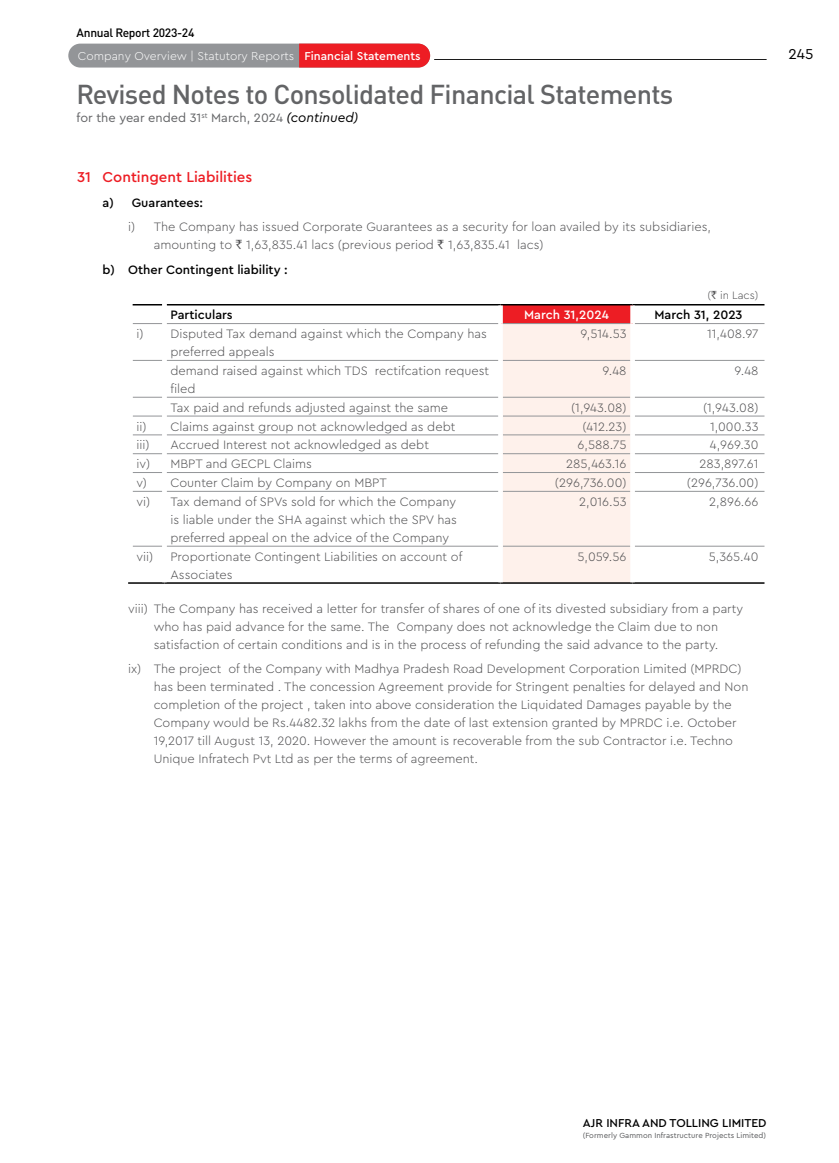
<style>
.page{position:relative;width:839px;height:1163px;background:#fff}
.page>*{position:absolute;margin:0;border:0;box-sizing:border-box;transform-origin:0 0}
.t1{font:500 27px "DIN Pro";letter-spacing:-.025em;color:#636466}
.t2{font:500 15px "Cera Pro";color:#ed1d24}
.t3{font:15px "Cera Pro";color:#000}
.t4{font:300 12.75px/18px "Cera Pro";color:#4d4d4f}
.t5{font:500 12.75px "Cera Pro";color:#000}
.t6{font:12.75px "Cera Pro";color:#636466}
.t7{font:500 12.75px "Cera Pro";color:#fff}
.t8{font:300 12px "Cera Pro";color:#fff}
.t9{font:500 12px "Cera Pro";color:#000}
.t10{font:500 12px "DIN Pro";letter-spacing:-.025em;color:#000}
.t11{font:300 11.25px "Cera Pro";color:#4d4d4f}
.t12{font:7.8px "Cera Pro";letter-spacing:.005em;color:#58595b}
.s1{font-weight:500}
.s2{font-style:italic;font-size:13.5px;color:#000}
.s3{font-family:"Rupee Foradian";font-weight:400}
</style>
<div class="page">
<div style="left:68px;top:44px;width:362px;height:23px;background:#939598;border-radius:12px"></div>
<div style="left:299px;top:44px;width:131px;height:23px;background:#ed1d24"></div>
<hr style="left:434px;top:59px;width:332px;height:1px;background:#000">
<div style="left:500px;top:305px;width:132px;height:18px;background:#ed1d24"></div>
<div style="left:503px;top:324px;width:127px;height:258px;background:#fef1eb"></div>
<svg style="left:133px;top:323px;width:29px;height:1px"></svg>
<hr style="left:167px;top:323px;width:331px;height:1px;background:#939598">
<hr style="left:502px;top:323px;width:128px;height:1px;background:#939598">
<hr style="left:634px;top:323px;width:130px;height:1px;background:#939598">
<svg style="left:133px;top:360px;width:29px;height:1px"></svg>
<hr style="left:167px;top:360px;width:331px;height:1px;background:#939598">
<hr style="left:502px;top:360px;width:128px;height:1px;background:#939598">
<hr style="left:634px;top:360px;width:130px;height:1px;background:#939598">
<svg style="left:133px;top:397px;width:29px;height:1px"></svg>
<hr style="left:167px;top:397px;width:331px;height:1px;background:#939598">
<hr style="left:502px;top:397px;width:128px;height:1px;background:#939598">
<hr style="left:634px;top:397px;width:130px;height:1px;background:#939598">
<svg style="left:133px;top:415px;width:29px;height:1px"></svg>
<hr style="left:167px;top:415px;width:331px;height:1px;background:#939598">
<hr style="left:502px;top:415px;width:128px;height:1px;background:#939598">
<hr style="left:634px;top:415px;width:130px;height:1px;background:#939598">
<svg style="left:133px;top:434px;width:29px;height:1px"></svg>
<hr style="left:167px;top:434px;width:331px;height:1px;background:#939598">
<hr style="left:502px;top:434px;width:128px;height:1px;background:#939598">
<hr style="left:634px;top:434px;width:130px;height:1px;background:#939598">
<svg style="left:133px;top:453px;width:29px;height:1px"></svg>
<hr style="left:167px;top:453px;width:331px;height:1px;background:#939598">
<hr style="left:502px;top:453px;width:128px;height:1px;background:#939598">
<hr style="left:634px;top:453px;width:130px;height:1px;background:#939598">
<svg style="left:133px;top:472px;width:29px;height:1px"></svg>
<hr style="left:167px;top:472px;width:331px;height:1px;background:#939598">
<hr style="left:502px;top:472px;width:128px;height:1px;background:#939598">
<hr style="left:634px;top:472px;width:130px;height:1px;background:#939598">
<svg style="left:133px;top:491px;width:29px;height:1px"></svg>
<hr style="left:167px;top:491px;width:331px;height:1px;background:#939598">
<hr style="left:502px;top:491px;width:128px;height:1px;background:#939598">
<hr style="left:634px;top:491px;width:130px;height:1px;background:#939598">
<svg style="left:133px;top:546px;width:29px;height:1px"></svg>
<hr style="left:167px;top:546px;width:331px;height:1px;background:#939598">
<hr style="left:502px;top:546px;width:128px;height:1px;background:#939598">
<hr style="left:634px;top:546px;width:130px;height:1px;background:#939598">
<svg style="left:133px;top:304px;width:29px;height:1px"></svg>
<hr style="left:167px;top:304px;width:333px;height:1px;background:#000">
<hr style="left:500px;top:304px;width:132px;height:1px;background:#000">
<hr style="left:632px;top:304px;width:132px;height:1px;background:#000">
<hr style="left:128px;top:582px;width:36px;height:1px;background:#000">
<hr style="left:164px;top:582px;width:336px;height:1px;background:#000">
<hr style="left:500px;top:582px;width:132px;height:1px;background:#000">
<hr style="left:632px;top:582px;width:132px;height:1px;background:#000">
<hr style="left:498px;top:305px;width:4px;height:18px;background:#fff">
<svg style="left:630px;top:305px;width:4px;height:18px"></svg>
<p class="t10" style="left:77px;top:23px;width:119px">Annual Report 2023-24</p>
<p class="t8" style="left:78px;top:48px;width:344px">Company Overview | Statutory Reports <span class="s1">Financial Statements</span></p>
<h1 class="t1" style="left:77px;top:73px;width:598px">Revised Notes to Consolidated Financial Statements</h1>
<p class="t6" style="left:77px;top:110px;width:283px">for the year ended 31<sup>st</sup> March, 2024 <span class="s2">(continued)</span></p>
<p class="t2" style="left:77px;top:167px;width:177px">31 Contingent Liabilities</p>
<p class="t5" style="left:102px;top:194px;width:102px">a) Guarantees:</p>
<p class="t4" style="left:154px;top:217px;width:558px;text-indent:-26px">i) The Company has issued Corporate Guarantees as a security for loan availed by its subsidiaries, amounting to <span class="s3">`</span> 1,63,835.41 lacs (previous period <span class="s3">`</span> 1,63,835.41 lacs)</p>
<p class="t5" style="left:102px;top:261px;width:187px">b) Other Contingent liability :</p>
<p class="t11" style="left:707px;top:288px;width:52px">(<span class="s3">`</span> in Lacs)</p>
<p class="t5" style="left:170px;top:306px;width:64px">Particulars</p>
<p class="t7" style="left:524px;top:306px;width:86px">March 31,2024</p>
<p class="t5" style="left:654px;top:306px;width:89px">March 31, 2023</p>
<p class="t4" style="left:170px;top:324px;width:318px;text-indent:-34px">i) Disputed Tax demand against which the Company has preferred appeals</p>
<p class="t4" style="left:580px;top:324px;width:48px">9,514.53</p>
<p class="t4" style="left:706px;top:324px;width:53px">11,408.97</p>
<p class="t4" style="left:170px;top:361px;width:320px">demand raised against which TDS rectifcation request filed</p>
<p class="t4" style="left:602px;top:361px;width:26px">9.48</p>
<p class="t4" style="left:734px;top:361px;width:26px">9.48</p>
<p class="t4" style="left:170px;top:398px;width:279px">Tax paid and refunds adjusted against the same</p>
<p class="t4" style="left:571px;top:398px;width:57px">(1,943.08)</p>
<p class="t4" style="left:702px;top:398px;width:57px">(1,943.08)</p>
<p class="t4" style="left:136px;top:416px;width:320px">ii) Claims against group not acknowledged as debt</p>
<p class="t4" style="left:582px;top:416px;width:45px">(412.23)</p>
<p class="t4" style="left:709px;top:416px;width:50px">1,000.33</p>
<p class="t4" style="left:136px;top:435px;width:15px">iii)</p>
<p class="t4" style="left:170px;top:435px;width:260px">Accrued Interest not acknowledged as debt</p>
<p class="t4" style="left:577px;top:435px;width:50px">6,588.75</p>
<p class="t4" style="left:709px;top:435px;width:50px">4,969.30</p>
<p class="t4" style="left:136px;top:454px;width:177px">iv) MBPT and GECPL Claims</p>
<p class="t4" style="left:566px;top:454px;width:62px">285,463.16</p>
<p class="t4" style="left:699px;top:454px;width:60px">283,897.61</p>
<p class="t4" style="left:136px;top:473px;width:252px">v) Counter Claim by Company on MBPT</p>
<p class="t4" style="left:554px;top:473px;width:73px">(296,736.00)</p>
<p class="t4" style="left:686px;top:473px;width:73px">(296,736.00)</p>
<p class="t4" style="left:170px;top:492px;width:288px;text-align:justify;text-indent:-34px">vi) Tax demand of SPVs sold for which the Company is liable under the SHA against which the SPV has preferred appeal on the advice of the Company</p>
<p class="t4" style="left:579px;top:492px;width:49px">2,016.53</p>
<p class="t4" style="left:708px;top:492px;width:51px">2,896.66</p>
<p class="t4" style="left:136px;top:547px;width:18px">vii)</p>
<p class="t4" style="left:170px;top:547px;width:293px">Proportionate Contingent Liabilities on account of<br>Associates</p>
<p class="t4" style="left:577px;top:547px;width:50px">5,059.56</p>
<p class="t4" style="left:708px;top:547px;width:51px">5,365.40</p>
<p class="t4" style="left:128px;top:599px;width:616px;text-align:center">viii) The Company has received a letter for transfer of shares of one of its divested subsidiary from a party who has paid advance for the same. The Company does not acknowledge the Claim due to non satisfaction of certain conditions and is in the process of refunding the said advance to the party.</p>
<p class="t4" style="left:154px;top:659px;width:596px;text-indent:-26px">ix) The project of the Company with Madhya Pradesh Road Development Corporation Limited (MPRDC) has been terminated . The concession Agreement provide for Stringent penalties for delayed and Non completion of the project , taken into above consideration the Liquidated Damages payable by the Company would be Rs.4482.32 lakhs from the date of last extension granted by MPRDC i.e. October 19,2017 till August 13, 2020. However the amount is recoverable from the sub Contractor i.e. Techno Unique Infratech Pvt Ltd as per the terms of agreement.</p>
<p class="t3" style="left:788px;top:44px;width:26px">245</p>
<p class="t9" style="left:582px;top:1114px;width:185px">AJR INFRA AND TOLLING LIMITED</p>
<p class="t12" style="left:582px;top:1130px;width:185px">(Formerly Gammon Infrastructure Projects Limited)</p>
</div>
